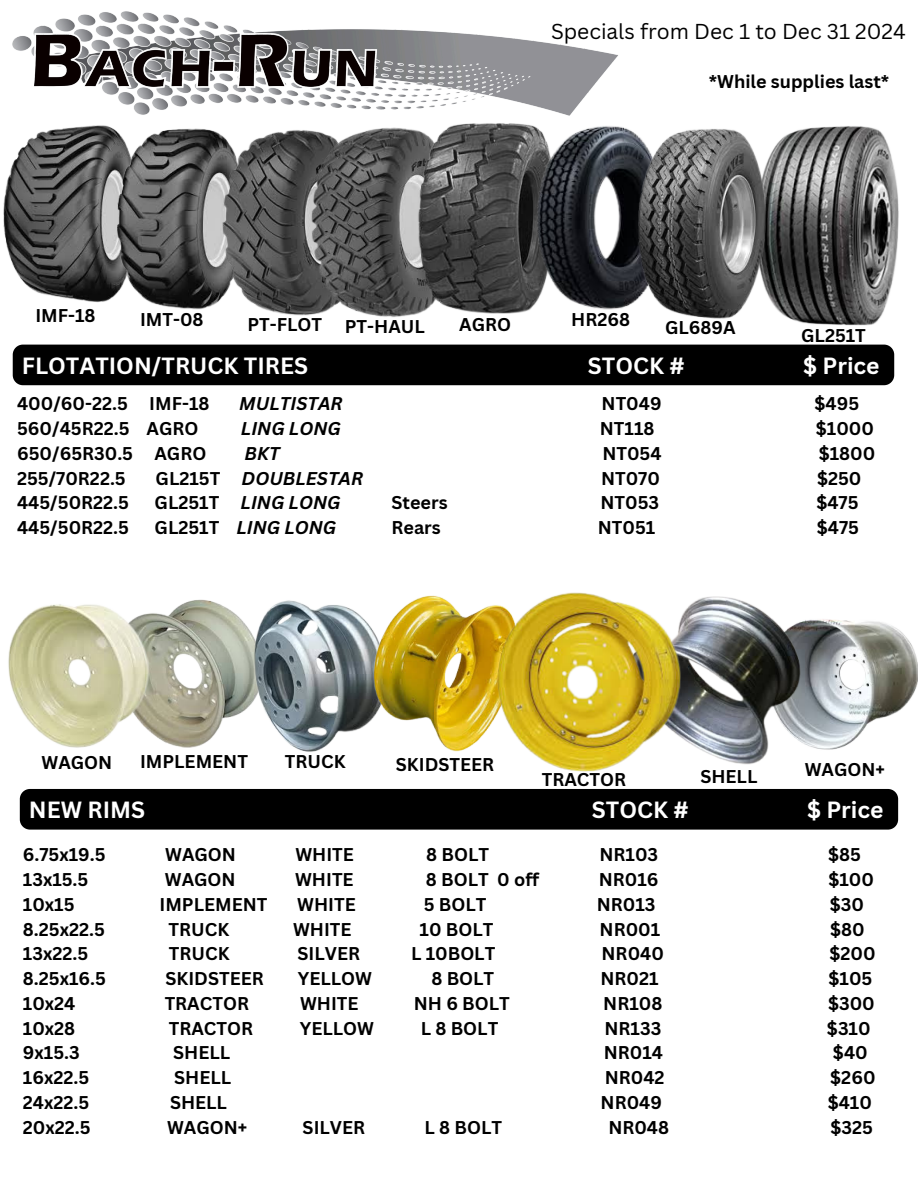
<style>
.page{position:relative;width:918px;height:1188px;background:#fff}
.page>*{position:absolute;margin:0;border:0;box-sizing:border-box;transform-origin:0 0}
.t1{font:700 22.8px "Canva Sans";color:#fff}
.t2{font:21px "Canva Sans";color:#000}
.t3{font:700 18px "Canva Sans";color:#000}
.t4{font:italic 700 18px "Canva Sans";color:#000}
.s1{font-style:normal}
</style>
<div class="page">
<img style="left:12px;top:11px;width:606px;height:99px">
<img style="left:3px;top:125px;width:102px;height:178px">
<img style="left:105px;top:102px;width:152px;height:208px">
<img style="left:223px;top:121px;width:88px;height:195px">
<img style="left:311px;top:127px;width:99px;height:190px">
<img style="left:410px;top:123px;width:58px;height:192px">
<img style="left:468px;top:108px;width:155px;height:206px">
<img style="left:782px;top:126px;width:117px;height:200px">
<img style="left:623px;top:127px;width:159px;height:192px">
<img style="left:172px;top:599px;width:62px;height:149px">
<img style="left:8px;top:604px;width:164px;height:144px">
<img style="left:234px;top:600px;width:133px;height:152px">
<img style="left:802px;top:619px;width:116px;height:131px">
<img style="left:367px;top:595px;width:108px;height:156px">
<img style="left:700px;top:596px;width:102px;height:169px">
<img style="left:475px;top:592px;width:225px;height:180px">
<div style="left:13px;top:345px;width:881px;height:40px;background:#000;border-radius:10px"></div>
<div style="left:20px;top:789px;width:878px;height:41px;background:#000;border-radius:10px"></div>
<p class="t2" style="left:551px;top:17px;width:356px">Specials from Dec 1 to Dec 31 2024</p>
<h3 class="t3" style="left:709px;top:69px;width:182px">*While supplies last*</h3>
<p class="t3" style="left:35px;top:302px;width:62px">IMF-18</p>
<p class="t3" style="left:140px;top:307px;width:65px">IMT-08</p>
<p class="t3" style="left:248px;top:312px;width:76px">PT-FLOT</p>
<p class="t3" style="left:345px;top:314px;width:81px">PT-HAUL</p>
<h3 class="t3" style="left:459px;top:312px;width:53px">AGRO</h3>
<h3 class="t3" style="left:571px;top:307px;width:60px">HR268</h3>
<h3 class="t3" style="left:665px;top:315px;width:72px">GL689A</h3>
<h3 class="t3" style="left:801px;top:323px;width:66px">GL251T</h3>
<h2 class="t1" style="left:22px;top:350px;width:288px">FLOTATION/TRUCK TIRES</h2>
<h2 class="t1" style="left:588px;top:350px;width:98px">STOCK #</h2>
<h2 class="t1" style="left:803px;top:350px;width:78px">$ Price</h2>
<p class="t3" style="left:17px;top:391px;width:194px">400/60-22.5 IMF-18</p>
<p class="t4" style="left:239px;top:391px;width:105px">MULTISTAR</p>
<p class="t3" style="left:602px;top:391px;width:62px">NT049</p>
<p class="t3" style="left:815px;top:391px;width:46px">$495</p>
<p class="t3" style="left:17px;top:416px;width:183px">560/45R22.5 AGRO</p>
<p class="t4" style="left:241px;top:416px;width:101px">LING LONG</p>
<p class="t3" style="left:600px;top:416px;width:56px">NT118</p>
<p class="t3" style="left:816px;top:416px;width:60px">$1000</p>
<p class="t3" style="left:17px;top:441px;width:191px">650/65R30.5 AGRO</p>
<p class="t4" style="left:245px;top:441px;width:37px">BKT</p>
<p class="t3" style="left:602px;top:441px;width:61px">NT054</p>
<p class="t3" style="left:819px;top:441px;width:58px">$1800</p>
<h3 class="t3" style="left:17px;top:465px;width:110px">255/70R22.5</h3>
<h3 class="t4" style="left:156px;top:465px;width:209px"><span class="s1">GL215T</span> DOUBLESTAR</h3>
<h3 class="t3" style="left:601px;top:465px;width:60px">NT070</h3>
<h3 class="t3" style="left:817px;top:465px;width:46px">$250</h3>
<p class="t3" style="left:17px;top:490px;width:113px">445/50R22.5</p>
<p class="t4" style="left:155px;top:490px;width:187px"><span class="s1">GL251T</span> LING LONG</p>
<p class="t3" style="left:392px;top:490px;width:58px">Steers</p>
<p class="t3" style="left:601px;top:490px;width:60px">NT053</p>
<p class="t3" style="left:816px;top:490px;width:44px">$475</p>
<p class="t3" style="left:17px;top:515px;width:113px">445/50R22.5</p>
<p class="t4" style="left:155px;top:515px;width:183px"><span class="s1">GL251T</span> LING LONG</p>
<p class="t3" style="left:392px;top:515px;width:51px">Rears</p>
<p class="t3" style="left:598px;top:515px;width:59px">NT051</p>
<p class="t3" style="left:817px;top:515px;width:44px">$475</p>
<h3 class="t3" style="left:42px;top:750px;width:72px">WAGON</h3>
<h3 class="t3" style="left:140px;top:749px;width:109px">IMPLEMENT</h3>
<h3 class="t3" style="left:285px;top:749px;width:62px">TRUCK</h3>
<h1 class="t3" style="left:396px;top:751px;width:100px">SKIDSTEER</h1>
<p class="t3" style="left:542px;top:767px;width:86px">TRACTOR</p>
<p class="t3" style="left:700px;top:763px;width:59px">SHELL</p>
<p class="t3" style="left:805px;top:756px;width:82px">WAGON+</p>
<p class="t1" style="left:29px;top:794px;width:118px">NEW RIMS</p>
<p class="t1" style="left:592px;top:794px;width:98px">STOCK #</p>
<p class="t1" style="left:807px;top:794px;width:78px">$ Price</p>
<p class="t3" style="left:23px;top:842px;width:84px">6.75x19.5</p>
<p class="t3" style="left:165px;top:842px;width:72px">WAGON</p>
<p class="t3" style="left:295px;top:842px;width:60px">WHITE</p>
<p class="t3" style="left:426px;top:842px;width:64px">8 BOLT</p>
<p class="t3" style="left:599px;top:842px;width:60px">NR103</p>
<p class="t3" style="left:828px;top:842px;width:34px">$85</p>
<p class="t3" style="left:23px;top:867px;width:67px">13x15.5</p>
<p class="t3" style="left:165px;top:867px;width:72px">WAGON</p>
<p class="t3" style="left:295px;top:867px;width:60px">WHITE</p>
<p class="t3" style="left:426px;top:867px;width:115px">8 BOLT 0 off</p>
<p class="t3" style="left:599px;top:867px;width:61px">NR016</p>
<p class="t3" style="left:828px;top:867px;width:47px">$100</p>
<p class="t3" style="left:23px;top:892px;width:53px">10x15</p>
<p class="t3" style="left:160px;top:892px;width:109px">IMPLEMENT</p>
<p class="t3" style="left:297px;top:892px;width:60px">WHITE</p>
<p class="t3" style="left:424px;top:892px;width:64px">5 BOLT</p>
<p class="t3" style="left:597px;top:892px;width:60px">NR013</p>
<p class="t3" style="left:830px;top:892px;width:36px">$30</p>
<h3 class="t3" style="left:23px;top:916px;width:83px">8.25x22.5</h3>
<h3 class="t3" style="left:169px;top:916px;width:62px">TRUCK</h3>
<h3 class="t3" style="left:293px;top:916px;width:60px">WHITE</h3>
<h3 class="t3" style="left:420px;top:916px;width:75px">10 BOLT</h3>
<h3 class="t3" style="left:600px;top:916px;width:62px">NR001</h3>
<h3 class="t3" style="left:830px;top:916px;width:36px">$80</h3>
<p class="t3" style="left:23px;top:941px;width:67px">13x22.5</p>
<p class="t3" style="left:169px;top:941px;width:62px">TRUCK</p>
<p class="t3" style="left:298px;top:941px;width:64px">SILVER</p>
<p class="t3" style="left:411px;top:941px;width:86px">L 10BOLT</p>
<p class="t3" style="left:602px;top:941px;width:64px">NR040</p>
<p class="t3" style="left:830px;top:941px;width:48px">$200</p>
<p class="t3" style="left:23px;top:966px;width:85px">8.25x16.5</p>
<p class="t3" style="left:165px;top:966px;width:100px">SKIDSTEER</p>
<p class="t3" style="left:298px;top:966px;width:76px">YELLOW</p>
<p class="t3" style="left:431px;top:966px;width:64px">8 BOLT</p>
<p class="t3" style="left:600px;top:966px;width:60px">NR021</p>
<p class="t3" style="left:829px;top:966px;width:45px">$105</p>
<p class="t3" style="left:23px;top:991px;width:54px">10x24</p>
<p class="t3" style="left:165px;top:991px;width:86px">TRACTOR</p>
<p class="t3" style="left:300px;top:991px;width:60px">WHITE</p>
<p class="t3" style="left:414px;top:991px;width:97px">NH 6 BOLT</p>
<p class="t3" style="left:603px;top:991px;width:61px">NR108</p>
<p class="t3" style="left:828px;top:991px;width:48px">$300</p>
<p class="t3" style="left:23px;top:1015px;width:54px">10x28</p>
<p class="t3" style="left:169px;top:1015px;width:86px">TRACTOR</p>
<p class="t3" style="left:300px;top:1015px;width:76px">YELLOW</p>
<p class="t3" style="left:421px;top:1015px;width:79px">L 8 BOLT</p>
<p class="t3" style="left:605px;top:1015px;width:58px">NR133</p>
<p class="t3" style="left:827px;top:1015px;width:45px">$310</p>
<p class="t3" style="left:23px;top:1040px;width:58px">9x15.3</p>
<p class="t3" style="left:173px;top:1040px;width:59px">SHELL</p>
<p class="t3" style="left:604px;top:1040px;width:61px">NR014</p>
<p class="t3" style="left:833px;top:1040px;width:36px">$40</p>
<p class="t3" style="left:23px;top:1065px;width:68px">16x22.5</p>
<p class="t3" style="left:174px;top:1065px;width:59px">SHELL</p>
<p class="t3" style="left:605px;top:1065px;width:61px">NR042</p>
<p class="t3" style="left:830px;top:1065px;width:47px">$260</p>
<h3 class="t3" style="left:23px;top:1090px;width:68px">24x22.5</h3>
<h3 class="t3" style="left:170px;top:1090px;width:59px">SHELL</h3>
<h3 class="t3" style="left:601px;top:1090px;width:63px">NR049</h3>
<h3 class="t3" style="left:828px;top:1090px;width:46px">$410</h3>
<h3 class="t3" style="left:23px;top:1114px;width:69px">20x22.5</h3>
<h3 class="t3" style="left:167px;top:1114px;width:82px">WAGON+</h3>
<h3 class="t3" style="left:303px;top:1114px;width:64px">SILVER</h3>
<h3 class="t3" style="left:425px;top:1114px;width:79px">L 8 BOLT</h3>
<h3 class="t3" style="left:608px;top:1114px;width:62px">NR048</h3>
<h3 class="t3" style="left:831px;top:1114px;width:44px">$325</h3>
</div>
